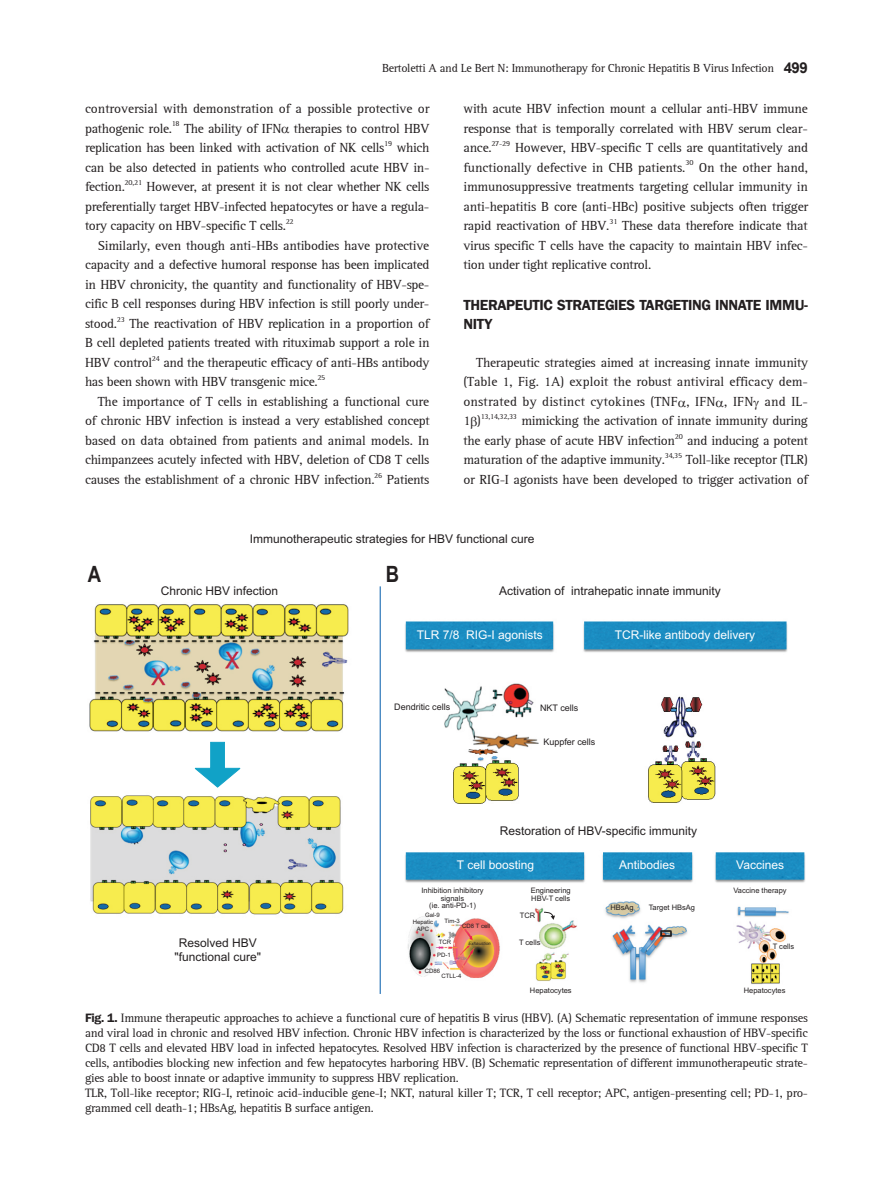
<style>
.page{position:relative;width:893px;height:1191px;background:#fff}
.page>*{position:absolute;margin:0;border:0;box-sizing:border-box;transform-origin:0 0}
.t1{font:700 22.5px "Arial Narrow";color:#231f20}
.t2{font:600 15px/19.5px "Franklin Gothic";letter-spacing:-.025em;color:#231f20}
.t3{font:13.5px/19.5px "Rotisser";letter-spacing:-.025em;color:#231f20;text-align:justify}
.t4{font:13.5px/19.5px "Rotisser";letter-spacing:-.005em;color:#231f20}
.t5{font:12.45px/15px "Rotisser";letter-spacing:-.025em;color:#231f20}
.t6{font:12px/13.4px "Arial";color:#231f20;text-align:center}
.t7{font:12px "Arial";color:#fff}
.t8{font:12px "Rotisser";letter-spacing:-.025em;color:#231f20}
.t9{font:9px "Arial";color:#231f20}
.t10{font:7.8px "Rotisser";letter-spacing:-.025em;color:#231f20}
.t11{font:7.5px/7.5px "Arial";color:#231f20;text-align:center}
.t12{font:6px/6.8px "Arial";color:#231f20;text-align:center}
.t13{font:italic 4.5px "Arial";color:#231f20}
.t14{font:4.5px "Arial";color:#808285}
.s1{font-family:"Arial";font-weight:700;font-size:15px}
.s2{font-family:"Franklin Gothic";font-weight:600}
</style>
<div class="page">
<img style="left:89px;top:586px;width:716px;height:408px">
<hr style="left:380px;top:586px;width:1px;height:408px;background:#015aaa">
<svg style="left:194px;top:742px;width:47px;height:45px"></svg>
<svg style="left:543px;top:911px;width:12px;height:9px"></svg>
<div style="left:660px;top:930px;width:12px;height:6px;border:1px solid #231f20"></div>
<p class="t8" style="left:382px;top:61px;width:427px">Bertoletti A and Le Bert N: Immunotherapy for Chronic Hepatitis B Virus Infection <span class="s1">499</span></p>
<p class="t4" style="left:85px;top:99px;width:346px">controversial with demonstration of a possible protective or pathogenic role.</p>
<p class="t3" style="left:463px;top:99px;width:346px">with acute HBV infection mount a cellular anti-HBV immune response that is temporally correlated with HBV serum clear&shy;ance.</p>
<p class="t10" style="left:172px;top:119px;width:9px">18</p>
<p class="t3" style="left:85px;top:119px;width:346px;text-indent:99px">The ability of IFN therapies to control HBV replication has been linked with activation of NK cells</p>
<p class="t10" style="left:384px;top:139px;width:9px">19</p>
<p class="t3" style="left:85px;top:138px;width:346px;text-indent:312px">which can be also detected in patients who controlled acute HBV in&shy;fection.</p>
<p class="t10" style="left:491px;top:139px;width:20px">27-29</p>
<p class="t3" style="left:463px;top:138px;width:346px;text-indent:52px">However, HBV-specific T cells are quantitatively and functionally defective in CHB patients.</p>
<p class="t10" style="left:685px;top:158px;width:10px">30</p>
<p class="t3" style="left:463px;top:158px;width:346px;text-indent:235px">On the other hand, immunosuppressive treatments targeting cellular immunity in anti-hepatitis B core (anti-HBc) positive subjects often trigger rapid reactivation of HBV.</p>
<p class="t10" style="left:125px;top:178px;width:19px">20,21</p>
<p class="t3" style="left:85px;top:177px;width:346px;text-indent:62px">However, at present it is not clear whether NK cells preferentially target HBV-infected hepatocytes or have a regula&shy;tory capacity on HBV-specific T cells.</p>
<p class="t10" style="left:286px;top:217px;width:9px">22</p>
<p class="t3" style="left:85px;top:236px;width:346px;text-indent:13px">Similarly, even though anti-HBs antibodies have protective capacity and a defective humoral response has been implicated in HBV chronicity, the quantity and functionality of HBV-spe&shy;cific B cell responses during HBV infection is still poorly under&shy;stood.</p>
<p class="t10" style="left:609px;top:217px;width:10px">31</p>
<p class="t3" style="left:463px;top:216px;width:346px;text-indent:159px">These data therefore indicate that virus specific T cells have the capacity to maintain HBV infec&shy;tion under tight replicative control.</p>
<p class="t2" style="left:463px;top:295px;width:346px">THERAPEUTIC STRATEGIES TARGETING INNATE IMMU-<br>NITY</p>
<p class="t3" style="left:463px;top:353px;width:346px;text-indent:13px">Therapeutic strategies aimed at increasing innate immunity (Table 1, Fig. 1A) exploit the robust antiviral efficacy dem&shy;onstrated by distinct cytokines (TNF , IFN , IFN and IL-1 )</p>
<p class="t10" style="left:117px;top:314px;width:9px">23</p>
<p class="t3" style="left:85px;top:314px;width:346px;text-indent:45px">The reactivation of HBV replication in a proportion of B cell depleted patients treated with rituximab support a role in HBV control</p>
<p class="t10" style="left:152px;top:353px;width:9px">24</p>
<p class="t3" style="left:85px;top:353px;width:346px;text-indent:78px">and the therapeutic efficacy of anti-HBs antibody has been shown with HBV transgenic mice.</p>
<p class="t10" style="left:317px;top:373px;width:9px">25</p>
<p class="t3" style="left:85px;top:392px;width:346px;text-indent:13px">The importance of T cells in establishing a functional cure of chronic HBV infection is instead a very established concept based on data obtained from patients and animal models. In chimpanzees acutely infected with HBV, deletion of CD8 T cells causes the establishment of a chronic HBV infection.</p>
<p class="t10" style="left:481px;top:412px;width:38px">13,14,32,33</p>
<p class="t3" style="left:463px;top:411px;width:346px;text-indent:58px">mimicking the activation of innate immunity during the early phase of acute HBV infection</p>
<p class="t10" style="left:675px;top:431px;width:9px">20</p>
<p class="t3" style="left:687px;top:431px;width:122px">and inducing a potent</p>
<p class="t3" style="left:463px;top:450px;width:203px">maturation of the adaptive immunity.</p>
<p class="t10" style="left:665px;top:451px;width:19px">34,35</p>
<p class="t3" style="left:463px;top:450px;width:346px;text-align:right">Toll-like receptor (TLR)<br>or RIG-I agonists have been developed to trigger activation of</p>
<p class="t10" style="left:374px;top:470px;width:9px">26</p>
<p class="t3" style="left:387px;top:470px;width:44px">Patients</p>
<p class="t6" style="left:250px;top:533px;width:286px">Immunotherapeutic strategies for HBV functional cure</p>
<h1 class="t1" style="left:88px;top:561px;width:15px">A</h1>
<h1 class="t1" style="left:386px;top:561px;width:15px">B</h1>
<p class="t6" style="left:161px;top:585px;width:119px">Chronic HBV infection</p>
<p class="t6" style="left:499px;top:585px;width:223px">Activation of intrahepatic innate immunity</p>
<p class="t7" style="left:417px;top:630px;width:128px">TLR 7/8 RIG-I agonists</p>
<p class="t7" style="left:615px;top:630px;width:142px">TCR-like antibody delivery</p>
<p class="t9" style="left:394px;top:703px;width:58px">Dendritic cells</p>
<p class="t9" style="left:540px;top:704px;width:40px">NKT cells</p>
<p class="t9" style="left:543px;top:738px;width:54px">Kuppfer cells</p>
<p class="t6" style="left:500px;top:825px;width:199px">Restoration of HBV-specific immunity</p>
<p class="t6" style="left:175px;top:937px;width:88px">Resolved HBV "functional cure"</p>
<p class="t7" style="left:457px;top:860px;width:79px">T cell boosting</p>
<p class="t7" style="left:619px;top:860px;width:58px">Antibodies</p>
<p class="t7" style="left:736px;top:860px;width:49px">Vaccines</p>
<p class="t11" style="left:421px;top:887px;width:64px">Inhibition inhibitory signals<br>(ie. anti-PD-1)</p>
<p class="t12" style="left:425px;top:912px;width:16px">Gal-9</p>
<p class="t12" style="left:445px;top:918px;width:17px">Tim-3</p>
<p class="t12" style="left:462px;top:923px;width:29px">CD8 T cell</p>
<p class="t13" style="left:468px;top:940px;width:24px">Exhaustion</p>
<p class="t14" style="left:458px;top:956px;width:11px">PI3K</p>
<p class="t12" style="left:413px;top:919px;width:22px">Hepatic<br>APC</p>
<p class="t12" style="left:439px;top:938px;width:14px">TCR</p>
<p class="t12" style="left:425px;top:968px;width:17px">CD86</p>
<p class="t12" style="left:441px;top:973px;width:22px">CTLL-4</p>
<p class="t12" style="left:437px;top:952px;width:15px">PD-1</p>
<p class="t11" style="left:531px;top:887px;width:42px;text-align:left">Engineering<br>HBV-T cells</p>
<p class="t11" style="left:520px;top:912px;width:17px">TCR</p>
<p class="t11" style="left:519px;top:939px;width:23px">T cells</p>
<p class="t11" style="left:530px;top:987px;width:43px">Hepatocytes</p>
<p class="t11" style="left:610px;top:904px;width:25px">HBsAg</p>
<p class="t11" style="left:649px;top:904px;width:48px">Target HBsAg</p>
<p class="t11" style="left:733px;top:887px;width:55px">Vaccine therapy</p>
<p class="t11" style="left:773px;top:943px;width:23px">T cells</p>
<p class="t11" style="left:744px;top:987px;width:43px">Hepatocytes</p>
<p class="t5" style="left:85px;top:1011px;width:724px"><span class="s2">Fig. 1.</span> Immune therapeutic approaches to achieve a functional cure of hepatitis B virus (HBV). (A) Schematic representation of immune responses and viral load in chronic and resolved HBV infection. Chronic HBV infection is characterized by the loss or functional exhaustion of HBV-specific CD8 T cells and elevated HBV load in infected hepatocytes. Resolved HBV infection is characterized by the presence of functional HBV-specific T cells, antibodies blocking new infection and few hepatocytes harboring HBV. (B) Schematic representation of different immunotherapeutic strate&shy;gies able to boost innate or adaptive immunity to suppress HBV replication.<br>TLR, Toll-like receptor; RIG-I, retinoic acid-inducible gene-I; NKT, natural killer T; TCR, T cell receptor; APC, antigen-presenting cell; PD-1, pro&shy;grammed cell death-1; HBsAg, hepatitis B surface antigen.</p>
</div>
